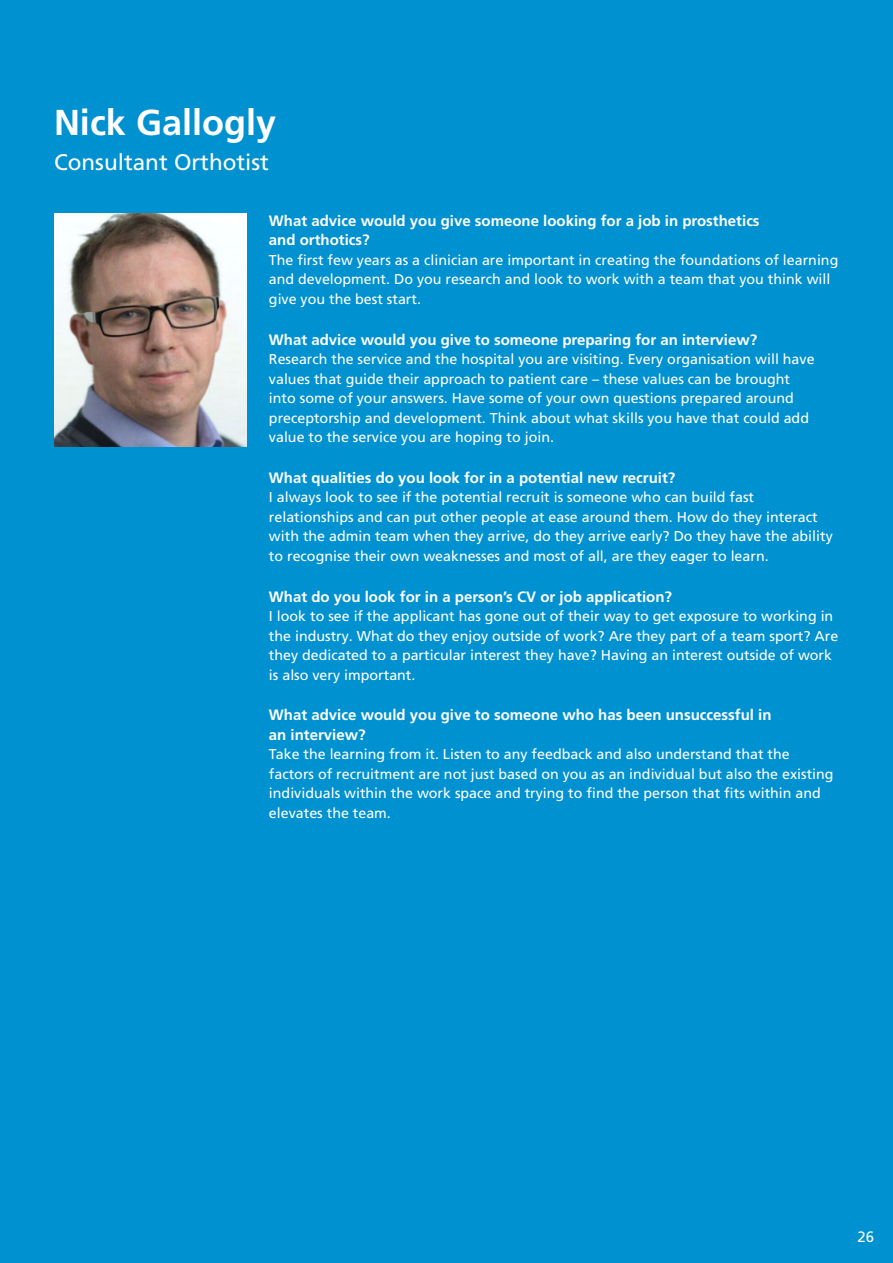
<style>
.page{position:relative;width:893px;height:1263px;background:#0091d0}
.page>*{position:absolute;margin:0;border:0;box-sizing:border-box;transform-origin:0 0}
.t1{font:700 36px "Frutiger LT Pro";color:#fff}
.t2{font:22.5px "Frutiger LT Pro";color:#fff}
.t3{font:700 15px/19.5px "Frutiger LT Pro";color:#fff}
.t4{font:15px "Frutiger LT Pro";color:#fff}
.t5{font:14.25px/19.5px "Frutiger LT Pro";color:#fff}
</style>
<div class="page">
<img style="left:54px;top:214px;width:193px;height:232px">
<p class="t1" style="left:54px;top:101px;width:224px">Nick Gallogly</p>
<p class="t2" style="left:54px;top:149px;width:217px">Consultant Orthotist</p>
<p class="t3" style="left:269px;top:211px;width:492px">What advice would you give someone looking for a job in prosthetics and orthotics?</p>
<p class="t5" style="left:269px;top:250px;width:571px">The first few years as a clinician are important in creating the foundations of learning and development. Do you research and look to work with a team that you think will give you the best start.</p>
<p class="t3" style="left:269px;top:330px;width:490px">What advice would you give to someone preparing for an interview?</p>
<p class="t5" style="left:269px;top:349px;width:547px">Research the service and the hospital you are visiting. Every organisation will have values that guide their approach to patient care – these values can be brought into some of your answers. Have some of your own questions prepared around preceptorship and development. Think about what skills you have that could add value to the service you are hoping to join.</p>
<p class="t3" style="left:269px;top:468px;width:408px">What qualities do you look for in a potential new recruit?</p>
<p class="t5" style="left:269px;top:488px;width:565px">I always look to see if the potential recruit is someone who can build fast relationships and can put other people at ease around them. How do they interact with the admin team when they arrive, do they arrive early? Do they have the ability to recognise their own weaknesses and most of all, are they eager to learn.</p>
<p class="t3" style="left:269px;top:587px;width:405px">What do you look for in a person’s CV or job application?</p>
<p class="t5" style="left:269px;top:606px;width:571px">I look to see if the applicant has gone out of their way to get exposure to working in the industry. What do they enjoy outside of work? Are they part of a team sport? Are they dedicated to a particular interest they have? Having an interest outside of work is also very important.</p>
<p class="t3" style="left:269px;top:705px;width:504px">What advice would you give to someone who has been unsuccessful in an interview?</p>
<p class="t5" style="left:269px;top:745px;width:566px">Take the learning from it. Listen to any feedback and also understand that the factors of recruitment are not just based on you as an individual but also the existing individuals within the work space and trying to find the person that fits within and elevates the team.</p>
<p class="t4" style="left:858px;top:1227px;width:18px">26</p>
</div>
